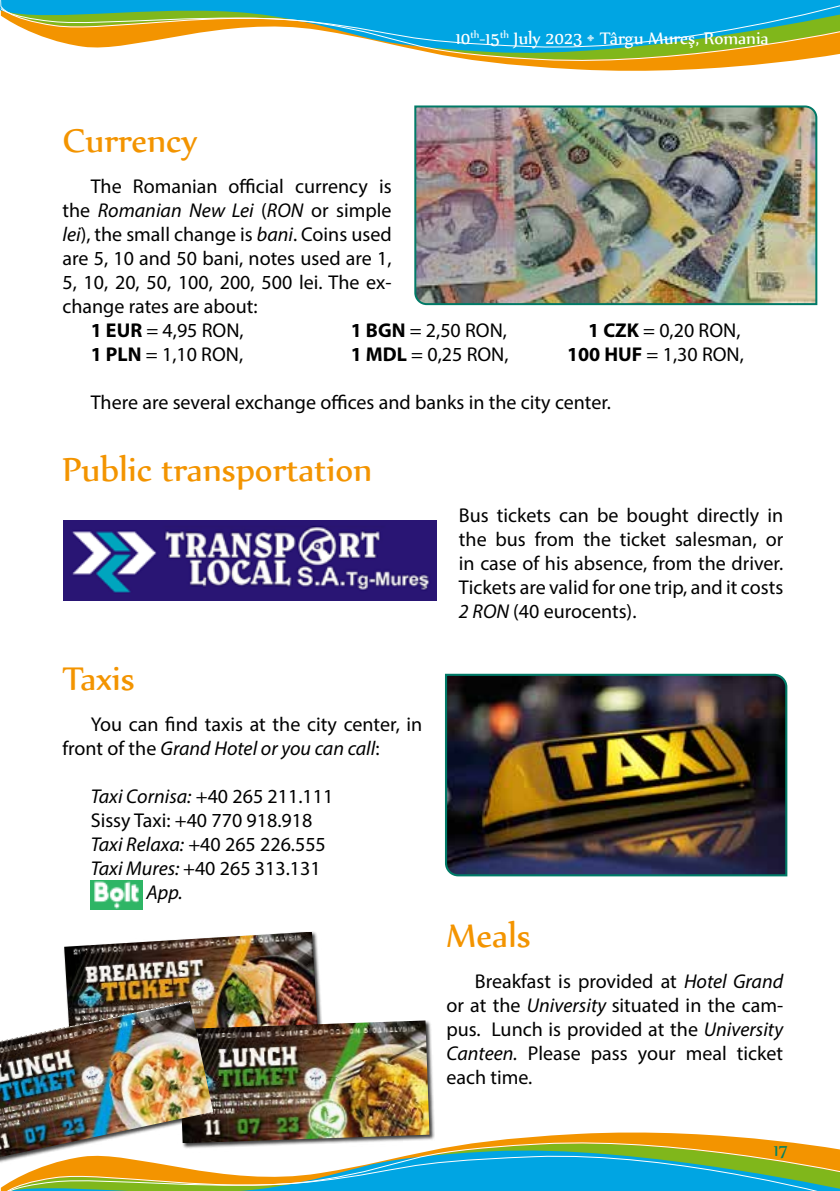
<style>
.page{position:relative;width:840px;height:1191px;background:#fff}
.page>*{position:absolute;margin:0;border:0;box-sizing:border-box;transform-origin:0 0}
.t1{font:40px "Nyala";color:#f39400}
.t2{font:20.4px "Nyala";color:#fff}
.t3{font:20.4px "Nyala";color:#008264}
.t4{font:20px/24px "Myriad Pro";color:#000;text-align:justify}
.t5{font:italic 20px "Myriad Pro";color:#000}
.s1{font-style:normal}
.s2{font-style:italic}
.s3{font-weight:700}
</style>
<div class="page">
<svg style="left:541px;top:67px;width:187px;height:4px"></svg>
<svg style="left:428px;top:52px;width:411px;height:15px"></svg>
<svg style="left:1px;top:0;width:838px;height:52px"></svg>
<svg style="left:434px;top:1126px;width:290px;height:10px"></svg>
<svg style="left:0;top:0;width:1px;height:16px"></svg>
<svg style="left:0;top:1136px;width:839px;height:55px;background:#74b08a"></svg>
<img style="left:91px;top:880px;width:52px;height:29px">
<img style="left:414px;top:105px;width:403px;height:201px">
<img style="left:445px;top:673px;width:343px;height:204px">
<img style="left:63px;top:520px;width:373px;height:80px">
<div style="left:0;top:930px;width:434px;height:237px;background:#000;opacity:.75"></div>
<img style="left:64px;top:931px;width:254px;height:89px">
<img style="left:213px;top:1020px;width:216px;height:123px">
<img style="left:0;top:1001px;width:213px;height:156px">
<svg style="left:442px;top:26px;width:377px;height:19px;background:#2dabaf"></svg>
<p class="t2" style="left:455px;top:26px;width:314px">10<sup>th</sup>-15<sup>th</sup> July 2023 • Târgu Mureş, Romania</p>
<h1 class="t1" style="left:62px;top:116px;width:137px">Currency</h1>
<p class="t4" style="left:91px;top:174px;width:302px">The Romanian official currency is</p>
<p class="t5" style="left:62px;top:198px;width:330px"><span class="s1">the</span> Romanian New Lei <span class="s1">(</span>RON <span class="s1">or simple</span></p>
<p class="t4" style="left:62px;top:222px;width:330px"><span class="s2">lei</span>), the small change is <span class="s2">bani</span>. Coins used</p>
<p class="t4" style="left:62px;top:246px;width:330px">are 5, 10 and 50 bani, notes used are 1,</p>
<p class="t4" style="left:62px;top:270px;width:330px">5, 10, 20, 50, 100, 200, 500 lei. The ex-</p>
<p class="t4" style="left:62px;top:294px;width:196px">change rates are about:</p>
<p class="t4" style="left:91px;top:318px;width:154px"><span class="s3">1 EUR</span> = 4,95 RON,</p>
<p class="t4" style="left:350px;top:318px;width:158px"><span class="s3">1 BGN</span> = 2,50 RON,</p>
<p class="t4" style="left:588px;top:318px;width:154px"><span class="s3">1 CZK</span> = 0,20 RON,</p>
<p class="t4" style="left:91px;top:342px;width:154px"><span class="s3">1 PLN</span> = 1,10 RON,</p>
<p class="t4" style="left:350px;top:342px;width:159px"><span class="s3">1 MDL</span> = 0,25 RON,</p>
<p class="t4" style="left:566px;top:342px;width:178px"><span class="s3">100 HUF</span> = 1,30 RON,</p>
<p class="t4" style="left:91px;top:390px;width:521px">There are several exchange offices and banks in the city center.</p>
<h1 class="t1" style="left:62px;top:445px;width:311px">Public transportation</h1>
<h1 class="t1" style="left:62px;top:654px;width:74px">Taxis</h1>
<p class="t4" style="left:62px;top:712px;width:361px;text-indent:28px">You can find taxis at the city center, in front of the <span class="s2">Grand Hotel or you can call</span>:</p>
<p class="t4" style="left:91px;top:784px;width:244px"><span class="s2">Taxi Cornisa:</span> +40 265 211.111</p>
<p class="t4" style="left:91px;top:808px;width:223px">Sissy Taxi: +40 770 918.918</p>
<p class="t4" style="left:91px;top:832px;width:236px"><span class="s2">Taxi Relaxa:</span> +40 265 226.555</p>
<p class="t4" style="left:91px;top:856px;width:231px"><span class="s2">Taxi Mures:</span> +40 265 313.131</p>
<p class="t5" style="left:146px;top:880px;width:38px">App.</p>
<p class="t4" style="left:458px;top:503px;width:325px">Bus tickets can be bought directly in the bus from the ticket salesman, or in case of his absence, from the driver.<br>Tickets are valid for one trip, and it costs <span class="s2">2 RON</span> (40 eurocents).</p>
<h1 class="t1" style="left:446px;top:911px;width:85px">Meals</h1>
<p class="t4" style="left:446px;top:969px;width:338px;text-indent:28px">Breakfast is provided at <span class="s2">Hotel Grand </span>or at the <span class="s2">University</span> situated in the cam&shy;pus. Lunch is provided at the <span class="s2">University Canteen.</span> Please pass your meal ticket each time.</p>
<p class="t3" style="left:773px;top:1138px;width:16px">17</p>
</div>
